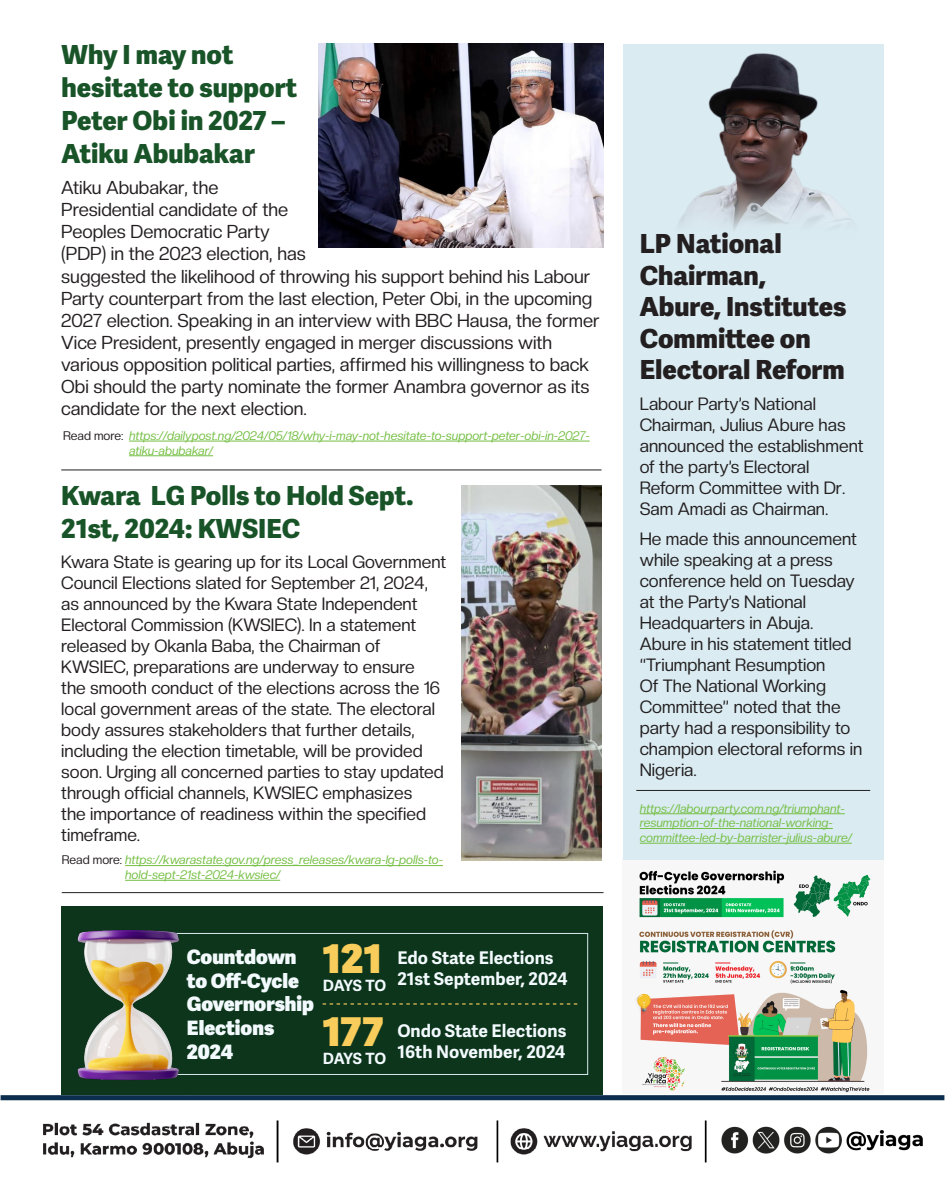
<style>
.page{position:relative;width:945px;height:1182px;background:#fff}
.page>*{position:absolute;margin:0;border:0;box-sizing:border-box;transform-origin:0 0}
.t1{font:800 39.73px "Adelle Sans";color:#f9cd5b}
.t2{font:800 26.25px/33.2px "Adelle Sans";color:#195429}
.t3{font:800 26.25px/31.5px "Adelle Sans";color:#231f20}
.t4{font:800 19.86px/23.8px "Adelle Sans";color:#f3fafe}
.t5{font:18.38px/22.1px "Creato Display";color:#231f20}
.t6{font:17.5px/21px "Creato Display";color:#231f20}
.t7{font:700 17.41px "Adelle Sans";color:#f3fafe}
.t8{font:700 15.49px "Adelle Sans";letter-spacing:-.02em;color:#f3fafe}
.t9{font:italic 12.25px/14.7px "Creato Display";color:#74bf43}
.t10{font:12.25px "Creato Display";color:#231f20}
.s1{font-style:normal;color:#231f20}
</style>
<div class="page">
<img style="left:623px;top:859px;width:261px;height:234px">
<img style="left:0;top:1094px;width:945px;height:69px">
<div style="left:62px;top:906px;width:541px;height:188px;background:#0c351b"></div>
<div style="left:127px;top:933px;width:461px;height:141px;border:1px solid #daebf2"></div>
<img style="left:77px;top:930px;width:110px;height:150px">
<svg style="left:323px;top:1003px;width:254px;height:1px"></svg>
<hr style="left:61px;top:469px;width:541px;height:1px;background:#231f20">
<hr style="left:129px;top:440px;width:461px;height:1px;background:#74bf43">
<hr style="left:129px;top:455px;width:84px;height:1px;background:#74bf43">
<hr style="left:62px;top:892px;width:542px;height:1px;background:#231f20">
<hr style="left:125px;top:865px;width:318px;height:1px;background:#74bf43">
<hr style="left:125px;top:879px;width:155px;height:1px;background:#74bf43">
<img style="left:462px;top:485px;width:140px;height:375px">
<img style="left:318px;top:44px;width:285px;height:204px">
<div style="left:623px;top:44px;width:261px;height:815px;background:#daebf2"></div>
<img style="left:679px;top:53px;width:172px;height:177px">
<hr style="left:640px;top:813px;width:205px;height:1px;background:#74bf43">
<hr style="left:640px;top:828px;width:193px;height:1px;background:#74bf43">
<hr style="left:640px;top:842px;width:212px;height:1px;background:#74bf43">
<hr style="left:636px;top:790px;width:234px;height:1px;background:#231f20">
<p class="t2" style="left:62px;top:38px;width:237px">Why I may not hesitate to support<br>Peter Obi in 2027 –<br>Atiku Abubakar</p>
<p class="t5" style="left:61px;top:176px;width:540px">Atiku Abubakar, the<br>Presidential candidate of the<br>Peoples Democratic Party<br>(PDP) in the 2023 election, has<br>suggested the likelihood of throwing his support behind his Labour Party counterpart from the last election, Peter Obi, in the upcoming 2027 election. Speaking in an interview with BBC Hausa, the former Vice President, presently engaged in merger discussions with various opposition political parties, affirmed his willingness to back Obi should the party nominate the former Anambra governor as its candidate for the next election.</p>
<p class="t9" style="left:129px;top:428px;width:462px">https://dailypost.ng/2024/05/18/why-i-may-not-hesitate-to-support-peter-obi-in-2027- atiku-abubakar/</p>
<p class="t10" style="left:63px;top:428px;width:62px">Read more:</p>
<p class="t2" style="left:61px;top:479px;width:354px">Kwara LG Polls to Hold Sept.<br>21st, 2024: KWSIEC</p>
<p class="t6" style="left:61px;top:551px;width:387px">Kwara State is gearing up for its Local Government Council Elections slated for September 21, 2024, as announced by the Kwara State Independent Electoral Commission (KWSIEC). In a statement released by Okanla Baba, the Chairman of KWSIEC, preparations are underway to ensure<br>the smooth conduct of the elections across the 16 local government areas of the state. The electoral body assures stakeholders that further details, including the election timetable, will be provided soon. Urging all concerned parties to stay updated through official channels, KWSIEC emphasizes<br>the importance of readiness within the specified timeframe.</p>
<p class="t9" style="left:125px;top:852px;width:319px;text-indent:-63px"><span class="s1">Read more:</span> https://kwarastate.gov.ng/press_releases/kwara-lg-polls-to&shy;hold-sept-21st-2024-kwsiec/</p>
<p class="t4" style="left:187px;top:944px;width:129px">Countdown to Off-Cycle<br>Governorship<br>Elections<br>2024</p>
<p class="t1" style="left:323px;top:933px;width:61px">121</p>
<p class="t8" style="left:323px;top:976px;width:65px">DAYS TO</p>
<p class="t1" style="left:323px;top:1006px;width:63px">177</p>
<p class="t8" style="left:323px;top:1049px;width:65px">DAYS TO</p>
<p class="t7" style="left:397px;top:946px;width:158px">Edo State Elections</p>
<p class="t7" style="left:397px;top:967px;width:172px">21st September, 2024</p>
<p class="t7" style="left:397px;top:1019px;width:171px">Ondo State Elections</p>
<p class="t7" style="left:397px;top:1040px;width:169px">16th November, 2024</p>
<p class="t3" style="left:640px;top:228px;width:208px">LP National<br>Chairman,<br>Abure, Institutes<br>Committee on<br>Electoral Reform</p>
<p class="t6" style="left:640px;top:393px;width:225px">Labour Party’s National<br>Chairman, Julius Abure has announced the establishment of the party’s Electoral<br>Reform Committee with Dr.<br>Sam Amadi as Chairman.</p>
<p class="t6" style="left:640px;top:528px;width:224px">He made this announcement while speaking at a press conference held on Tuesday at the Party’s National<br>Headquarters in Abuja.<br>Abure in his statement titled “Triumphant Resumption<br>Of The National Working<br>Committee” noted that the party had a responsibility to champion electoral reforms in<br>Nigeria.</p>
<p class="t9" style="left:640px;top:800px;width:214px">https://labourparty.com.ng/triumphant&shy;resumption-of-the-national-working&shy;committee-led-by-barrister-julius-abure/</p>
</div>
